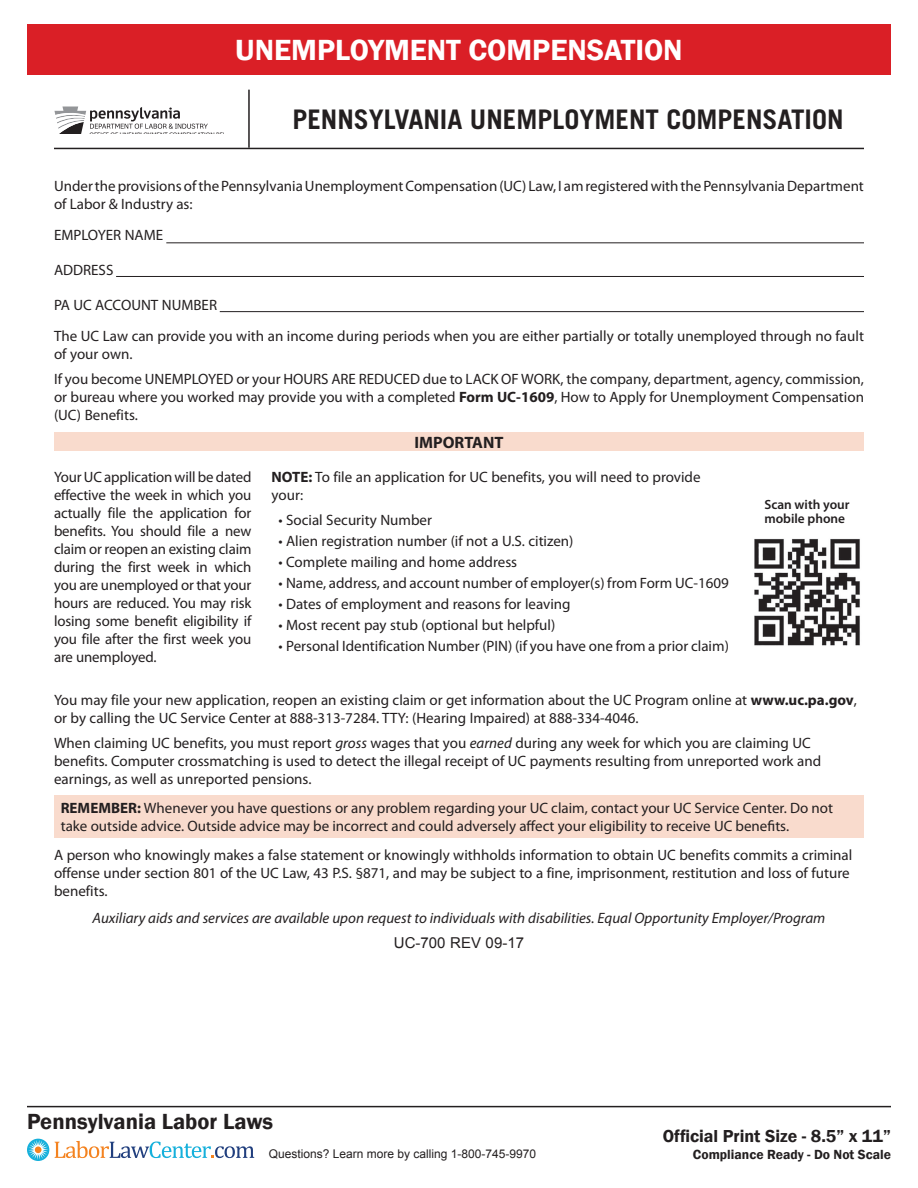
<style>
.page{position:relative;width:918px;height:1188px;background:#fff}
.page>*{position:absolute;margin:0;border:0;box-sizing:border-box;transform-origin:0 0}
.t1{font:600 30px "Franklin Gothic";color:#fff}
.t2{font:700 27px "Trade Gothic";color:#231f20}
.t3{font:600 22.5px "Franklin Gothic";color:#231f20}
.t4{font:600 17.85px "Franklin Gothic";color:#231f20}
.t5{font:700 16.5px "Myriad Pro";color:#231f20}
.t6{font:15px/18px "Myriad Pro";color:#231f20}
.t7{font:italic 15px "Myriad Pro";color:#231f20}
.t8{font:15px "Arial";color:#231f20}
.t9{font:600 13.65px "Franklin Gothic";color:#231f20}
.t10{font:600 13.35px "Myriad Pro";color:#231f20}
.t11{font:12px "Arial";color:#231f20}
.t12{font:6.6px "Felbridge Std";color:#231f20}
.s1{font-weight:700}
.s2{font-style:italic}
</style>
<div class="page">
<hr style="left:27px;top:1106px;width:864px;height:1px;background:#231f20">
<svg style="left:27px;top:1139px;width:22px;height:22px"></svg>
<div style="left:35px;top:1146px;width:7px;height:7px;background:#f58320;border-radius:50%"></div>
<svg style="left:55px;top:1141px;width:199px;height:17px"></svg>
<div style="left:27px;top:24px;width:864px;height:50px;background:#da1f26"></div>
<svg style="left:54px;top:107px;width:154px;height:27px"></svg>
<hr style="left:54px;top:148px;width:810px;height:1px;background:#231f20">
<hr style="left:248px;top:90px;width:2px;height:58px;background:#231f20">
<hr style="left:166px;top:242px;width:698px;height:1px;background:#231f20">
<hr style="left:116px;top:276px;width:748px;height:1px;background:#231f20">
<hr style="left:220px;top:311px;width:644px;height:1px;background:#231f20">
<div style="left:54px;top:795px;width:810px;height:43px;background:#f9dbcd"></div>
<img style="left:754px;top:538px;width:106px;height:108px">
<div style="left:54px;top:432px;width:810px;height:19px;background:#f9dbcd"></div>
<p class="t1" style="left:235px;top:31px;width:449px">UNEMPLOYMENT COMPENSATION</p>
<p class="t12" style="left:89px;top:131px;width:154px">OFFICE OF UNEMPLOYMENT COMPENSATION BENEFITS</p>
<p class="t2" style="left:292px;top:103px;width:553px">PENNSYLVANIA UNEMPLOYMENT COMPENSATION</p>
<p class="t6" style="left:54px;top:176px;width:811px">Under the provisions of the Pennsylvania Unemployment Compensation (UC) Law, I am registered with the Pennsylvania Department of Labor &amp; Industry as:</p>
<p class="t6" style="left:54px;top:226px;width:111px">EMPLOYER NAME</p>
<p class="t6" style="left:54px;top:261px;width:61px">ADDRESS</p>
<p class="t6" style="left:54px;top:295px;width:165px">PA UC ACCOUNT NUMBER</p>
<p class="t6" style="left:54px;top:327px;width:811px">The UC Law can provide you with an income during periods when you are either partially or totally unemployed through no fault of your own.</p>
<p class="t6" style="left:54px;top:370px;width:812px;text-align:justify">If you become UNEMPLOYED or your HOURS ARE REDUCED due to LACK OF WORK, the company, department, agency, commission, or bureau where you worked may provide you with a completed <span class="s1">Form UC-1609</span>, How to Apply for Unemployment Compensation (UC) Benefits.</p>
<p class="t5" style="left:415px;top:431px;width:90px">IMPORTANT</p>
<p class="t6" style="left:54px;top:468px;width:199px;text-align:justify">Your UC application will be dated effective the week in which you actually file the application for benefits. You should file a new claim or reopen an existing claim during the first week in which you are unemployed or that your hours are reduced. You may risk losing some benefit eligibility if you file after the first week you are unemployed.</p>
<p class="t6" style="left:272px;top:468px;width:430px"><span class="s1">NOTE:</span> To file an application for UC benefits, you will need to provide your:</p>
<p class="t6" style="left:278px;top:511px;width:155px">• Social Security Number</p>
<p class="t6" style="left:278px;top:532px;width:297px">• Alien registration number (if not a U.S. citizen)</p>
<p class="t6" style="left:278px;top:553px;width:240px">• Complete mailing and home address</p>
<p class="t6" style="left:278px;top:574px;width:452px">• Name, address, and account number of employer(s) from Form UC-1609</p>
<p class="t6" style="left:278px;top:595px;width:294px">• Dates of employment and reasons for leaving</p>
<p class="t6" style="left:278px;top:615px;width:279px">• Most recent pay stub (optional but helpful)</p>
<p class="t6" style="left:278px;top:636px;width:452px">• Personal Identification Number (PIN) (if you have one from a prior claim)</p>
<p class="t10" style="left:764px;top:496px;width:87px">Scan with your</p>
<p class="t10" style="left:764px;top:510px;width:82px">mobile phone</p>
<p class="t6" style="left:54px;top:691px;width:805px">You may file your new application, reopen an existing claim or get information about the UC Program online at <span class="s1">www.uc.pa.gov</span>, or by calling the UC Service Center at 888-313-7284. TTY: (Hearing Impaired) at 888-334-4046.</p>
<p class="t6" style="left:54px;top:734px;width:769px">When claiming UC benefits, you must report <span class="s2">gross</span> wages that you <span class="s2">earned</span> during any week for which you are claiming UC benefits. Computer crossmatching is used to detect the illegal receipt of UC payments resulting from unreported work and earnings, as well as unreported pensions.</p>
<p class="t6" style="left:61px;top:799px;width:774px"><span class="s1">REMEMBER:</span> Whenever you have questions or any problem regarding your UC claim, contact your UC Service Center. Do not take outside advice. Outside advice may be incorrect and could adversely affect your eligibility to receive UC benefits.</p>
<p class="t6" style="left:54px;top:846px;width:800px">A person who knowingly makes a false statement or knowingly withholds information to obtain UC benefits commits a criminal offense under section 801 of the UC Law, 43 P.S. §871, and may be subject to a fine, imprisonment, restitution and loss of future benefits.</p>
<p class="t7" style="left:93px;top:908px;width:734px">Auxiliary aids and services are available upon request to individuals with disabilities. Equal Opportunity Employer/Program</p>
<p class="t8" style="left:394px;top:933px;width:132px">UC-700 REV 09-17</p>
<h3 class="t3" style="left:27px;top:1107px;width:248px">Pennsylvania Labor Laws</h3>
<p class="t11" style="left:269px;top:1146px;width:269px">Questions? Learn more by calling 1-800-745-9970</p>
<p class="t4" style="left:663px;top:1125px;width:230px">Official Print Size - 8.5” x 11”</p>
<p class="t9" style="left:693px;top:1146px;width:200px">Compliance Ready - Do Not Scale</p>
</div>
